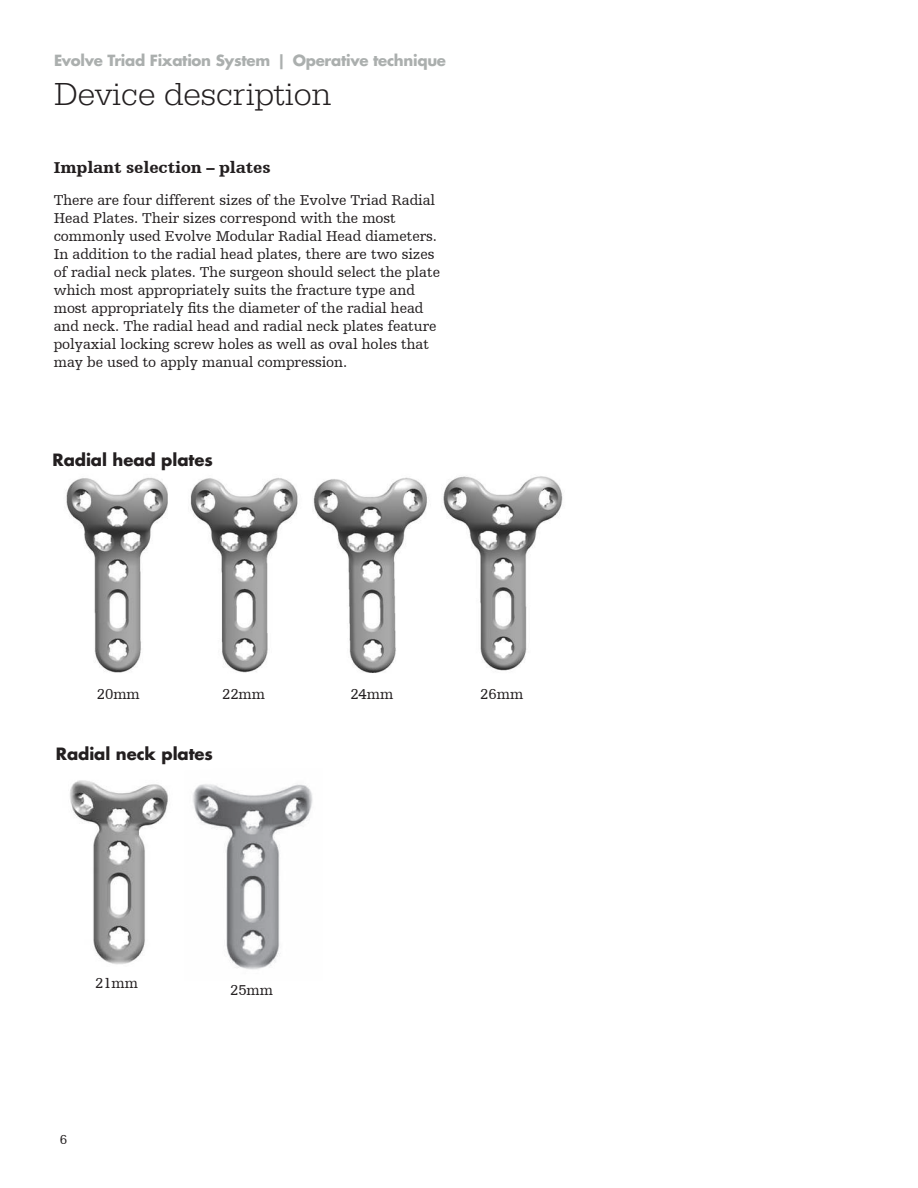
<style>
.page{position:relative;width:918px;height:1188px;background:#fff}
.page>*{position:absolute;margin:0;border:0;box-sizing:border-box;transform-origin:0 0}
.SECTION_TITLE{font:300 33px "URW Egyptienne TOT";color:#231f20}
._13-Bullet_Text{font:700 16.5px "Futura For Stryker";letter-spacing:-.005em;color:#231f20}
._13-Bullet_Text-2{font:900 16.5px "Humanist Slabserif 712 BT";letter-spacing:-.005em;color:#231f20}
._13-Bullet_Text-3{font:15px/18px "Humanist Slabserif 712 BT";letter-spacing:-.005em;color:#231f20}
.t1{font:700 15px "Futura For Stryker";letter-spacing:-.02em;color:#abafae}
.t2{font:13.5px "Humanist Slabserif 712 BT";color:#231f20}
</style>
<div class="page">
<img style="left:66px;top:476px;width:497px;height:197px">
<img style="left:70px;top:780px;width:98px;height:185px">
<img style="left:193px;top:784px;width:120px;height:186px">
<p class="t1" style="left:54px;top:51px;width:394px">Evolve Triad Fixation System | Operative technique</p>
<p class="SECTION_TITLE" style="left:54px;top:75px;width:279px">Device description</p>
<p class="_13-Bullet_Text-2" style="left:54px;top:158px;width:218px">Implant selection – plates</p>
<p class="_13-Bullet_Text-3" style="left:54px;top:191px;width:388px">There are four different sizes of the Evolve Triad Radial Head Plates. Their sizes correspond with the most commonly used Evolve Modular Radial Head diameters.<br>In addition to the radial head plates, there are two sizes of radial neck plates. The surgeon should select the plate which most appropriately suits the fracture type and most appropriately fits the diameter of the radial head and neck. The radial head and radial neck plates feature polyaxial locking screw holes as well as oval holes that may be used to apply manual compression.</p>
<p class="_13-Bullet_Text" style="left:53px;top:449px;width:162px">Radial head plates</p>
<p class="_13-Bullet_Text-3" style="left:97px;top:684px;width:45px">20mm</p>
<p class="_13-Bullet_Text-3" style="left:222px;top:684px;width:45px">22mm</p>
<p class="_13-Bullet_Text-3" style="left:350px;top:684px;width:45px">24mm</p>
<p class="_13-Bullet_Text-3" style="left:480px;top:684px;width:45px">26mm</p>
<p class="_13-Bullet_Text" style="left:56px;top:743px;width:159px">Radial neck plates</p>
<p class="_13-Bullet_Text-3" style="left:95px;top:974px;width:45px">21mm</p>
<p class="t2" style="left:60px;top:1132px;width:9px">6</p>
<p class="_13-Bullet_Text-3" style="left:230px;top:981px;width:45px">25mm</p>
</div>
